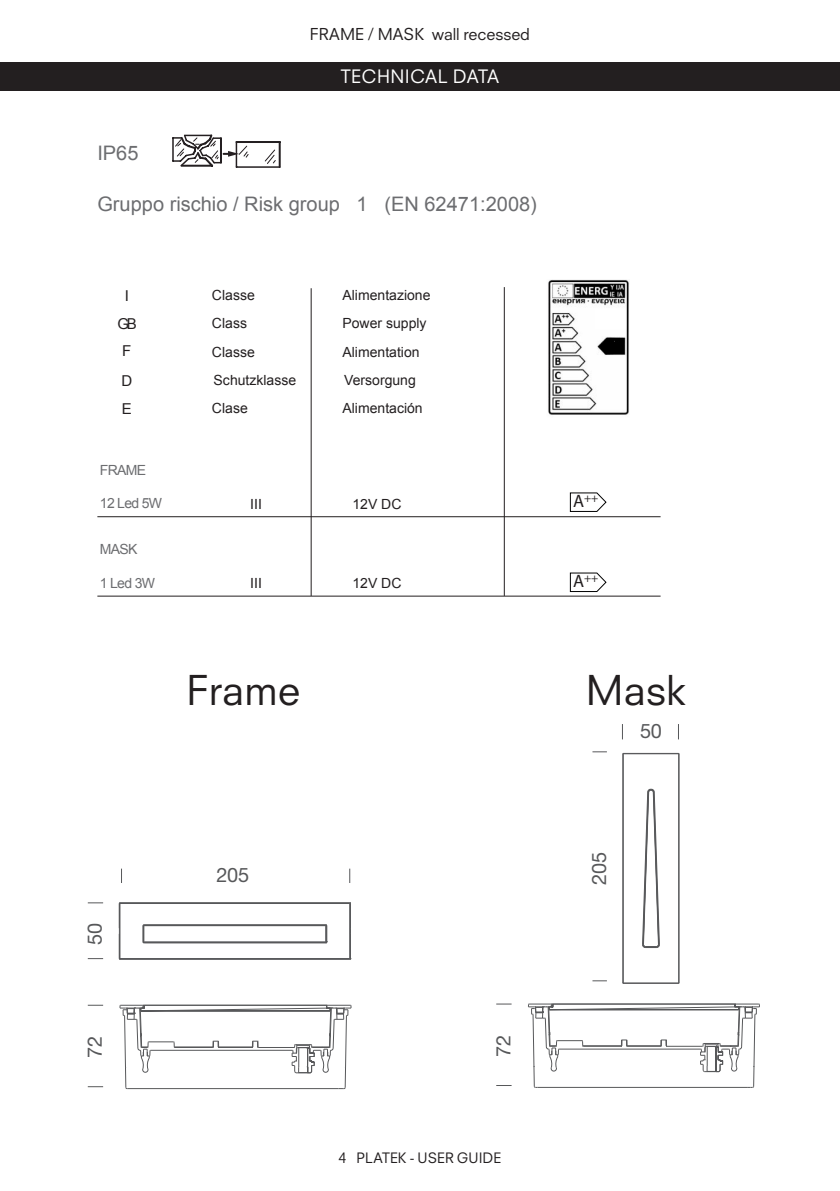
<style>
.page{position:relative;width:840px;height:1191px;background:#fff}
.page>*{position:absolute;margin:0;border:0;box-sizing:border-box;transform-origin:0 0}
.t1{font:40px "Neuzeit SLT Std";color:#231f20}
.t2{font:20px "Arial";color:#6c6d70}
.t3{font:20px "Helvetica Neue";letter-spacing:-.015em;color:#57585a}
.t4{font:18px "Neuzeit SLT Std";letter-spacing:.015em;color:#fff}
.t5{font:16px "Neuzeit SLT Std";color:#231f20}
.t6{font:15px "Arial";color:#231f20}
.t7{font:14px "Arial";color:#231f20}
.t8{font:14px "Arial";letter-spacing:-.05em;color:#6c6d70}
.t9{font:14px "Neuzeit SLT Std";letter-spacing:.005em;color:#231f20}
.t10{font:12px "Myriad Pro";color:#231f20}
.s1{font-size:18px}
</style>
<div class="page">
<hr style="left:310px;top:288px;width:1px;height:308px;background:#231f20">
<hr style="left:503px;top:287px;width:1px;height:309px;background:#231f20">
<hr style="left:97px;top:516px;width:563px;height:1px;background:#231f20">
<hr style="left:97px;top:596px;width:563px;height:1px;background:#231f20">
<hr style="left:236px;top:166px;width:43px;height:2px;background:#241f21">
<hr style="left:278px;top:142px;width:2px;height:25px;background:#241f21">
<hr style="left:236px;top:141px;width:43px;height:2px;background:#241f21">
<svg style="left:172px;top:134px;width:104px;height:34px"></svg>
<img style="left:548px;top:280px;width:81px;height:135px">
<svg style="left:569px;top:492px;width:37px;height:20px"></svg>
<svg style="left:569px;top:572px;width:37px;height:20px"></svg>
<div style="left:0;top:62px;width:839px;height:29px;background:#231f20"></div>
<svg style="left:121px;top:868px;width:1px;height:15px"></svg>
<svg style="left:349px;top:868px;width:1px;height:15px"></svg>
<svg style="left:88px;top:1086px;width:15px;height:1px"></svg>
<svg style="left:88px;top:1004px;width:15px;height:1px"></svg>
<svg style="left:88px;top:958px;width:15px;height:1px"></svg>
<svg style="left:88px;top:902px;width:15px;height:1px"></svg>
<hr style="left:119px;top:903px;width:1px;height:55px;background:#57585a">
<hr style="left:120px;top:958px;width:229px;height:1px;background:#57585a">
<hr style="left:144px;top:942px;width:181px;height:1px;background:#57585a">
<hr style="left:144px;top:941px;width:181px;height:1px;background:#57585a">
<hr style="left:144px;top:925px;width:181px;height:1px;background:#57585a">
<hr style="left:144px;top:924px;width:181px;height:1px;background:#57585a">
<hr style="left:120px;top:903px;width:229px;height:1px;background:#57585a">
<hr style="left:120px;top:902px;width:229px;height:1px;background:#57585a">
<svg style="left:324px;top:924px;width:3px;height:19px"></svg>
<svg style="left:142px;top:924px;width:3px;height:19px"></svg>
<svg style="left:118px;top:902px;width:3px;height:26px"></svg>
<svg style="left:118px;top:934px;width:3px;height:26px"></svg>
<svg style="left:348px;top:902px;width:3px;height:58px"></svg>
<svg style="left:119px;top:1004px;width:232px;height:86px"></svg>
<svg style="left:496px;top:1085px;width:15px;height:1px"></svg>
<svg style="left:496px;top:1003px;width:15px;height:1px"></svg>
<svg style="left:528px;top:1003px;width:231px;height:85px"></svg>
<svg style="left:592px;top:980px;width:14px;height:1px"></svg>
<svg style="left:592px;top:751px;width:14px;height:1px"></svg>
<hr style="left:622px;top:983px;width:56px;height:1px;background:#57585a">
<hr style="left:623px;top:982px;width:55px;height:1px;background:#57585a">
<hr style="left:622px;top:753px;width:1px;height:230px;background:#57585a">
<hr style="left:678px;top:753px;width:1px;height:230px;background:#57585a">
<hr style="left:623px;top:753px;width:55px;height:1px;background:#57585a">
<svg style="left:642px;top:788px;width:18px;height:160px"></svg>
<p class="t5" style="left:310px;top:25px;width:221px">FRAME / MASK wall recessed</p>
<p class="t2" style="left:97px;top:140px;width:43px">IP65</p>
<p class="t4" style="left:340px;top:66px;width:160px">TECHNICAL DATA</p>
<p class="t4" style="left:354px;top:66px;width:160px">TECHNICAL DATA</p>
<p class="t2" style="left:97px;top:191px;width:441px">Gruppo rischio / Risk group 1 (EN 62471:2008)</p>
<p class="t6" style="left:125px;top:285px;width:6px">I</p>
<p class="t7" style="left:212px;top:286px;width:44px">Classe</p>
<p class="t7" style="left:342px;top:286px;width:89px">Alimentazione</p>
<p class="t6" style="left:117px;top:314px;width:21px">GB</p>
<p class="t6" style="left:122px;top:341px;width:11px">F</p>
<p class="t7" style="left:212px;top:314px;width:36px">Class</p>
<p class="t7" style="left:342px;top:314px;width:86px">Power supply</p>
<p class="t7" style="left:212px;top:342px;width:44px">Classe</p>
<p class="t7" style="left:342px;top:342px;width:79px">Alimentation</p>
<p class="t6" style="left:121px;top:370px;width:12px">D</p>
<p class="t7" style="left:213px;top:371px;width:84px">Schutzklasse</p>
<p class="t7" style="left:344px;top:371px;width:73px">Versorgung</p>
<p class="t6" style="left:122px;top:399px;width:12px">E</p>
<p class="t7" style="left:212px;top:399px;width:37px">Clase</p>
<p class="t7" style="left:342px;top:399px;width:82px">Alimentación</p>
<p class="t8" style="left:100px;top:460px;width:48px">FRAME</p>
<p class="t8" style="left:100px;top:494px;width:64px">12 Led 5W</p>
<p class="t8" style="left:100px;top:540px;width:39px">MASK</p>
<p class="t8" style="left:100px;top:573px;width:57px">1 Led 3W</p>
<p class="t7" style="left:250px;top:494px;width:13px">III</p>
<p class="t7" style="left:352px;top:494px;width:51px">12V DC</p>
<p class="t7" style="left:250px;top:574px;width:13px">III</p>
<p class="t7" style="left:352px;top:574px;width:51px">12V DC</p>
<p class="t10" style="left:572px;top:490px;width:27px"><span class="s1">A</span>++</p>
<p class="t10" style="left:572px;top:570px;width:27px"><span class="s1">A</span>++</p>
<p class="t1" style="left:186px;top:665px;width:115px">Frame</p>
<p class="t1" style="left:585px;top:665px;width:101px">Mask</p>
<p class="t3" style="left:639px;top:719px;width:23px">50</p>
<p class="t3" style="left:83px;top:944px;width:23px;rotate:-90deg">50</p>
<p class="t3" style="left:83px;top:1057px;width:23px;rotate:-90deg">72</p>
<p class="t3" style="left:216px;top:863px;width:34px">205</p>
<p class="t3" style="left:491px;top:1056px;width:23px;rotate:-90deg">72</p>
<p class="t9" style="left:338px;top:1149px;width:164px">4 PLATEK - USER GUIDE</p>
<p class="t3" style="left:586px;top:884px;width:34px;rotate:-90deg">205</p>
</div>
